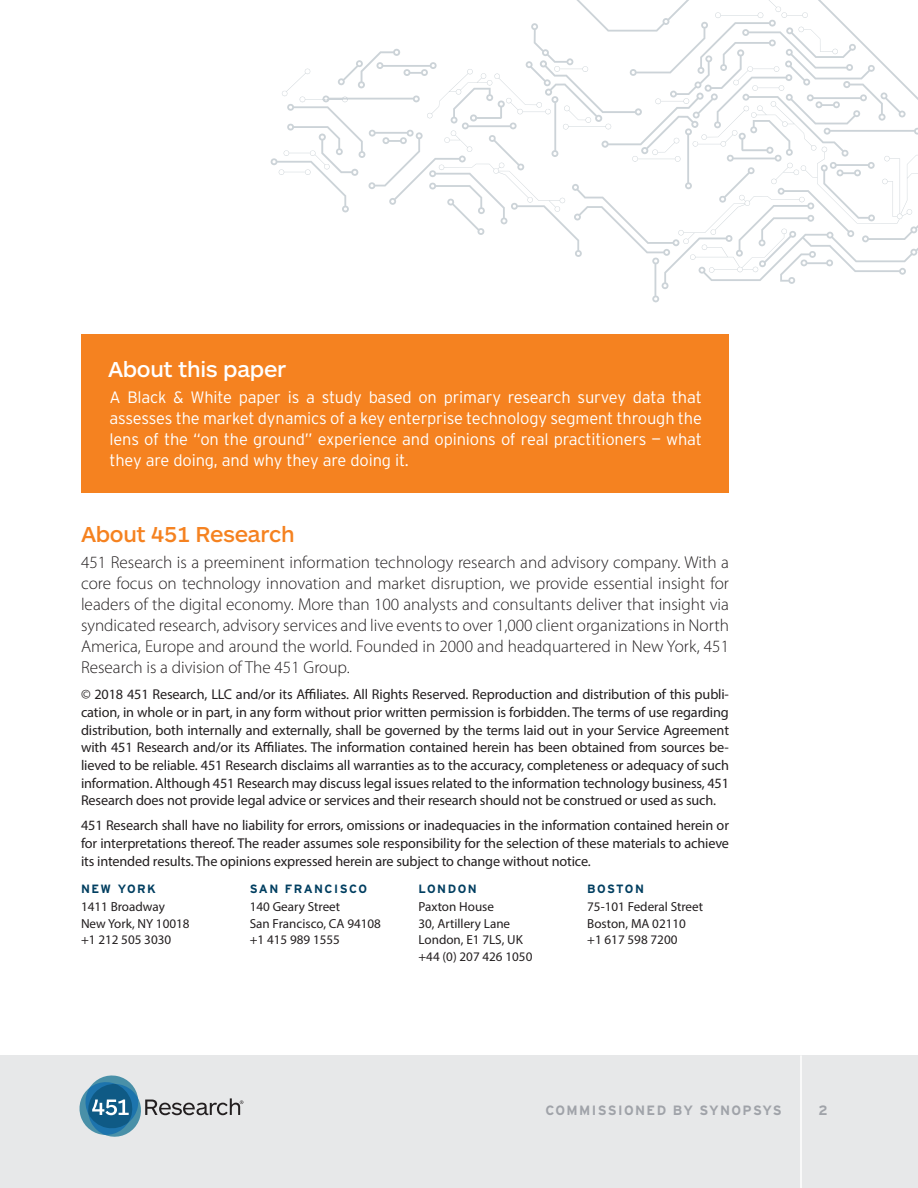
<style>
.page{position:relative;width:918px;height:1188px;background:#fff}
.page>*{position:absolute;margin:0;border:0;box-sizing:border-box;transform-origin:0 0}
.Header_1{font:500 22.5px "ARS Maquette Pro";letter-spacing:-.015em;color:#f58220}
.Header_1-2{font:500 22.5px "ARS Maquette Pro";letter-spacing:-.015em;color:#fff}
.Myriad_Intro{font:300 17.25px/21px "Myriad Pro";color:#231f20;text-align:justify}
.Myriad_Intro-2{font:300 16.5px/21px "Interstate";letter-spacing:-.01em;color:#fff;text-align:justify}
.Myriad_Body{font:14.25px/17.5px "Myriad Pro";letter-spacing:-.01em;color:#231f20;text-align:justify}
.t1{font:700 13.5px "Interstate";letter-spacing:.1em;color:#a0a3a9}
.Myriad_8_11{font:13.2px/16.5px "Myriad Pro";color:#231f20}
.SubHed_D_8_10_SC_No{font:700 12px "Interstate";letter-spacing:.125em;color:#003e60}
</style>
<div class="page">
<div style="left:0;top:1055px;width:918px;height:133px;background:#e7e8e9"></div>
<hr style="left:800px;top:1055px;width:2px;height:133px;background:#fff">
<svg style="left:79px;top:1075px;width:164px;height:62px"></svg>
<svg style="left:271px;top:0;width:646px;height:302px"></svg>
<div style="left:81px;top:334px;width:648px;height:159px;background:#f58220"></div>
<p class="Header_1-2" style="left:108px;top:355px;width:180px">About this paper</p>
<p class="Myriad_Intro-2" style="left:110px;top:386px;width:594px">A Black &amp; White paper is a study based on primary research survey data that assesses the market dynamics of a key enterprise technology segment through the lens of the “on the ground” experience and opinions of real practitioners — what they are doing, and why they are doing it.</p>
<p class="Header_1" style="left:81px;top:520px;width:215px">About 451 Research</p>
<p class="Myriad_Intro" style="left:81px;top:551px;width:650px">451 Research is a preeminent information technology research and advisory company. With a core focus on technology innovation and market disruption, we provide essential insight for leaders of the digital economy. More than 100 analysts and consultants deliver that insight via syndicated research, advisory services and live events to over 1,000 client organizations in North America, Europe and around the world. Founded in 2000 and headquartered in New York, 451<br>Research is a division of The 451 Group.</p>
<p class="Myriad_Body" style="left:81px;top:686px;width:650px">© 2018 451 Research, LLC and/or its Affiliates. All Rights Reserved. Reproduction and distribution of this publi&shy;cation, in whole or in part, in any form without prior written permission is forbidden. The terms of use regarding distribution, both internally and externally, shall be governed by the terms laid out in your Service Agreement with 451 Research and/or its Affiliates. The information contained herein has been obtained from sources be&shy;lieved to be reliable. 451 Research disclaims all warranties as to the accuracy, completeness or adequacy of such information. Although 451 Research may discuss legal issues related to the information technology business, 451<br>Research does not provide legal advice or services and their research should not be construed or used as such.</p>
<p class="Myriad_Body" style="left:81px;top:816px;width:650px">451 Research shall have no liability for errors, omissions or inadequacies in the information contained herein or for interpretations thereof. The reader assumes sole responsibility for the selection of these materials to achieve its intended results. The opinions expressed herein are subject to change without notice.</p>
<p class="SubHed_D_8_10_SC_No" style="left:81px;top:882px;width:76px">NEW YORK</p>
<p class="Myriad_8_11" style="left:81px;top:898px;width:110px">1411 Broadway<br>New York, NY 10018 +1 212 505 3030</p>
<p class="SubHed_D_8_10_SC_No" style="left:250px;top:882px;width:119px">SAN FRANCISCO</p>
<p class="Myriad_8_11" style="left:250px;top:898px;width:133px">140 Geary Street<br>San Francisco, CA 94108 +1 415 989 1555</p>
<p class="SubHed_D_8_10_SC_No" style="left:418px;top:882px;width:60px">LONDON</p>
<p class="Myriad_8_11" style="left:418px;top:898px;width:115px">Paxton House<br>30, Artillery Lane<br>London, E1 7LS, UK +44 (0) 207 426 1050</p>
<p class="SubHed_D_8_10_SC_No" style="left:587px;top:882px;width:58px">BOSTON</p>
<p class="Myriad_8_11" style="left:587px;top:898px;width:117px">75-101 Federal Street<br>Boston, MA 02110 +1 617 598 7200</p>
<p class="t1" style="left:546px;top:1102px;width:238px">COMMISSIONED BY SYNOPSYS</p>
<p class="t1" style="left:818px;top:1102px;width:11px">2</p>
</div>
